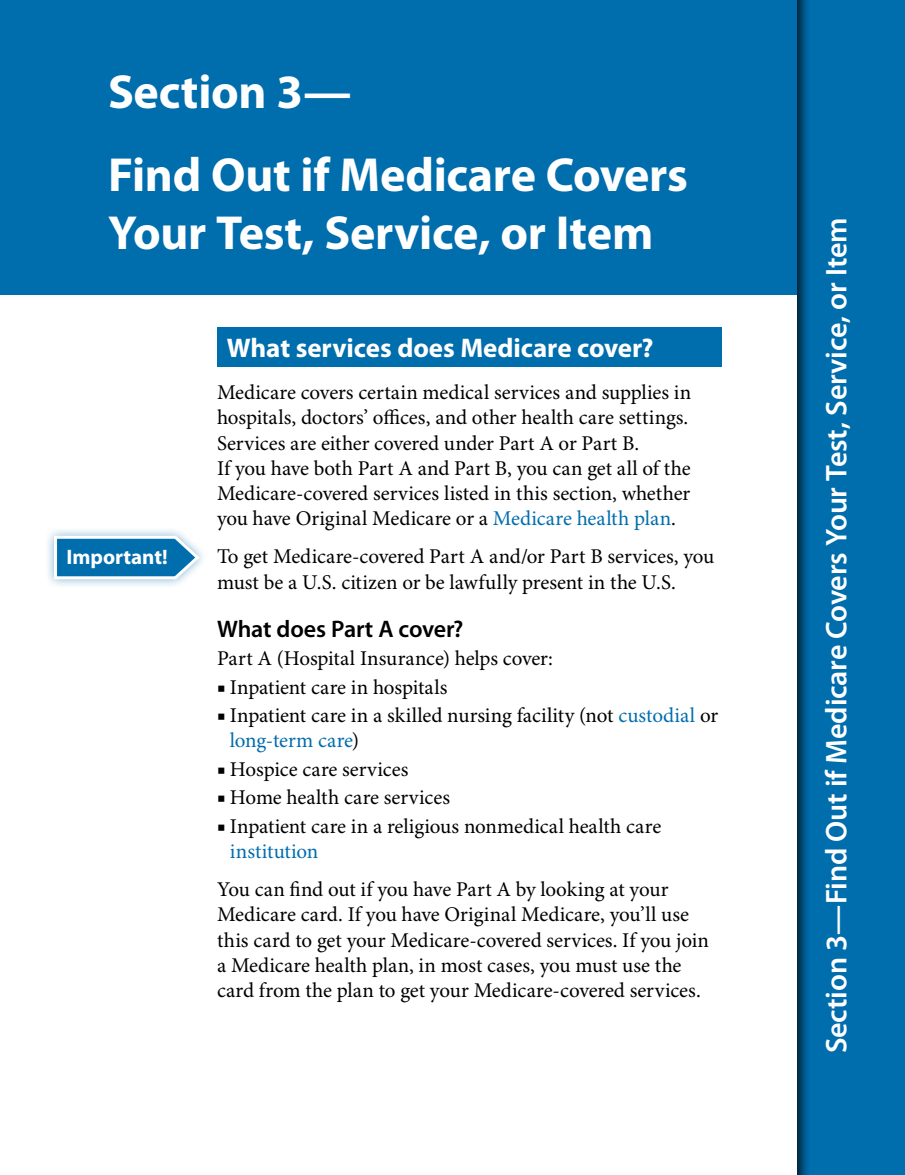
<style>
.page{position:relative;width:905px;height:1175px;background:#fff}
.page>*{position:absolute;margin:0;border:0;box-sizing:border-box;transform-origin:0 0}
.t1{font:700 48px/83.1px "Myriad Pro";color:#fff}
.t2{font:600 30px "Myriad Pro";letter-spacing:-.01em;color:#fff}
.t3{font:700 27px "Myriad Pro";letter-spacing:-.005em;color:#fff}
.Heading_3{font:600 24px "Myriad Pro";letter-spacing:-.01em;color:#000}
.TEXT{font:21px/25.2px "Minion Pro";color:#000}
.text_before_bullet{font:21px "Minion Pro";letter-spacing:-.005em;color:#000}
.t4{font:700 21px "Myriad Pro";color:#fff}
.s1{color:#006dad}
</style>
<div class="page">
<div style="left:789px;top:0;width:115px;height:1174px;background:#000;opacity:.75"></div>
<div style="left:217px;top:327px;width:504px;height:40px;background:#006dad"></div>
<div style="left:44px;top:526px;width:164px;height:63px;background:#006dad;opacity:.5"></div>
<svg style="left:52px;top:534px;width:150px;height:47px"></svg>
<div style="left:0;top:0;width:796px;height:294px;background:#006dad"></div>
<h1 class="t1" style="left:108px;top:51px;width:581px">Section 3—<br>Find Out if Medicare Covers</h1>
<h1 class="t1" style="left:108px;top:192px;width:546px">Your Test, Service, or Item</h1>
<h1 class="t1" style="left:108px;top:51px;width:620px;text-indent:168px">X<br>XXXXX XXX XXXXXXXXXXXX</h1>
<h1 class="t1" style="left:108px;top:192px;width:160px">XX XXX</h1>
<p class="t4" style="left:67px;top:544px;width:103px">Important!</p>
<h2 class="t3" style="left:227px;top:333px;width:428px">What services does Medicare cover?</h2>
<p class="TEXT" style="left:217px;top:381px;width:475px">Medicare covers certain medical services and supplies in hospitals, doctors’ offices, and other health care settings.<br>Services are either covered under Part A or Part B.<br>If you have both Part A and Part B, you can get all of the Medicare‑covered services listed in this section, whether you have Original Medicare or a <span class="s1">Medicare health plan</span>.</p>
<p class="TEXT" style="left:217px;top:545px;width:498px">To get Medicare-covered Part A and/or Part B services, you must be a U.S. citizen or be lawfully present in the U.S.</p>
<p class="Heading_3" style="left:217px;top:615px;width:248px">What does Part A cover?</p>
<p class="text_before_bullet" style="left:217px;top:646px;width:337px">Part A (Hospital Insurance) helps cover:</p>
<p class="TEXT" style="left:217px;top:675px;width:232px">■ Inpatient care in hospitals</p>
<p class="TEXT" style="left:230px;top:703px;width:489px;text-indent:-13px">■ Inpatient care in a skilled nursing facility (not <span class="s1">custodial</span> or <span class="s1">long‑term care</span>)</p>
<p class="TEXT" style="left:217px;top:757px;width:193px">■ Hospice care services</p>
<p class="TEXT" style="left:217px;top:786px;width:234px">■ Home health care services</p>
<p class="TEXT" style="left:230px;top:814px;width:433px;text-indent:-13px">■ Inpatient care in a religious nonmedical health care <span class="s1">institution</span></p>
<p class="TEXT" style="left:217px;top:877px;width:493px">You can find out if you have Part A by looking at your Medicare card. If you have Original Medicare, you’ll use this card to get your Medicare-covered services. If you join a Medicare health plan, in most cases, you must use the card from the plan to get your Medicare-covered services.</p>
<h2 class="t2" style="left:819px;top:1053px;width:837px;rotate:-90deg">Section 3—Find Out if Medicare Covers Your Test, Service, or Item</h2>
</div>
